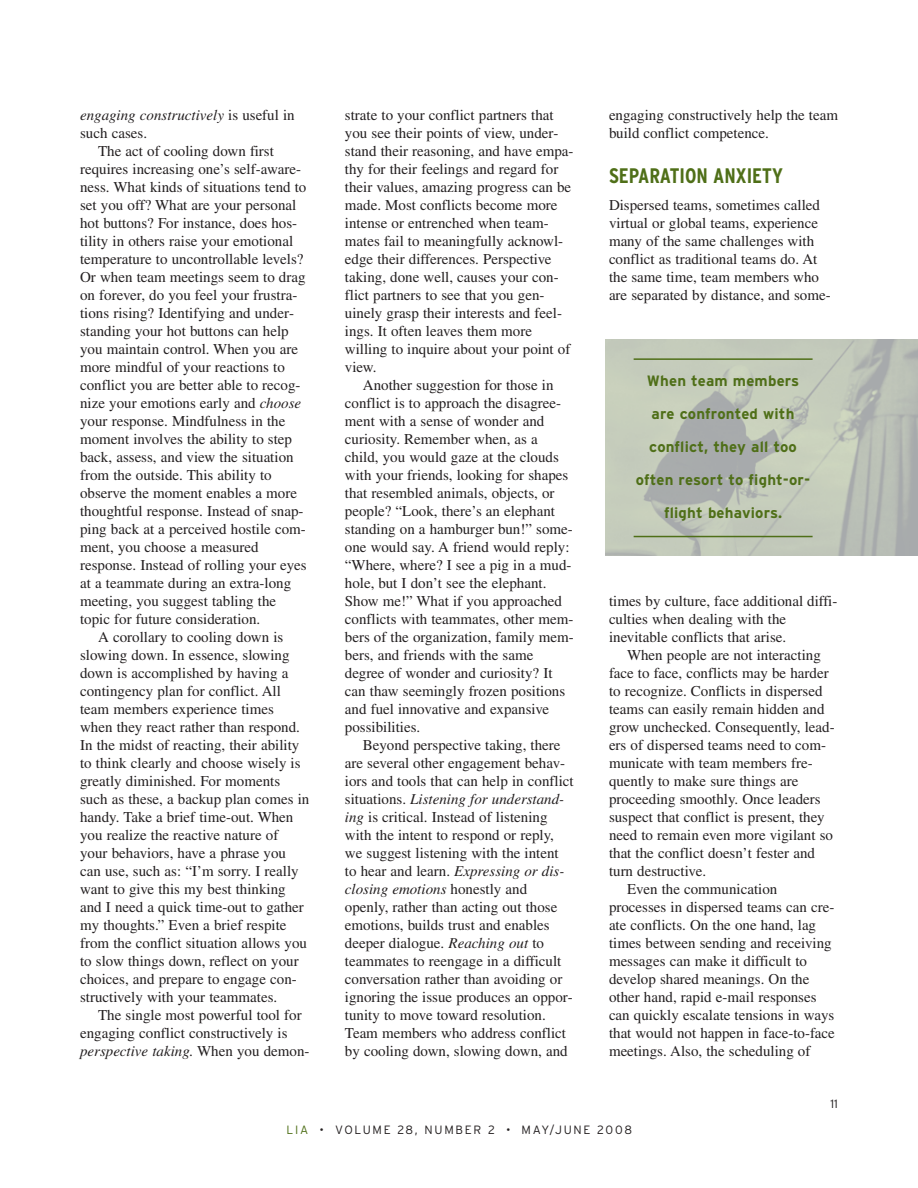
<style>
.page{position:relative;width:918px;height:1188px;background:#fff}
.page>*{position:absolute;margin:0;border:0;box-sizing:border-box;transform-origin:0 0}
.t1{font:700 condensed 21px "Interstate";color:#4f6f18}
.t2{font:15px/18px "Times";color:#231f20}
.t3{font:700 15px/33px "Interstate";letter-spacing:.015em;color:#4f6f18;text-align:center}
.t4{font:italic 15px/18px "Times";color:#231f20}
.t5{font:300 12px "Interstate";letter-spacing:.14em;color:#231f20}
.s1{font-style:normal}
.s2{font-style:italic}
.s3{color:#4f6f18}
</style>
<div class="page">
<img style="left:606px;top:339px;width:312px;height:217px">
<hr style="left:634px;top:358px;width:179px;height:2px;background:#4f6f18">
<hr style="left:634px;top:536px;width:179px;height:1px;background:#4f6f18">
<p class="t4" style="left:80px;top:107px;width:216px">engaging constructively <span class="s1">is useful in such cases.</span></p>
<p class="t2" style="left:98px;top:143px;width:177px">The act of cooling down first</p>
<p class="t2" style="left:80px;top:161px;width:223px">requires increasing one’s self-aware-</p>
<p class="t2" style="left:80px;top:179px;width:228px">ness. What kinds of situations tend to</p>
<p class="t2" style="left:80px;top:197px;width:218px">set you off? What are your personal</p>
<p class="t2" style="left:80px;top:215px;width:219px">hot buttons? For instance, does hos-</p>
<p class="t2" style="left:80px;top:233px;width:215px">tility in others raise your emotional</p>
<p class="t2" style="left:80px;top:251px;width:225px">temperature to uncontrollable levels?</p>
<p class="t2" style="left:80px;top:269px;width:227px">Or when team meetings seem to drag</p>
<p class="t2" style="left:80px;top:287px;width:219px">on forever, do you feel your frustra-</p>
<p class="t2" style="left:80px;top:305px;width:215px">tions rising? Identifying and under-</p>
<p class="t2" style="left:80px;top:323px;width:210px">standing your hot buttons can help</p>
<p class="t2" style="left:80px;top:341px;width:220px">you maintain control. When you are</p>
<p class="t2" style="left:80px;top:359px;width:206px">more mindful of your reactions to</p>
<p class="t2" style="left:80px;top:377px;width:222px">conflict you are better able to recog-</p>
<p class="t2" style="left:80px;top:395px;width:223px">nize your emotions early and <span class="s2">choose</span></p>
<p class="t2" style="left:80px;top:413px;width:207px">your response. Mindfulness in the</p>
<p class="t2" style="left:80px;top:431px;width:213px">moment involves the ability to step</p>
<p class="t2" style="left:80px;top:449px;width:215px">back, assess, and view the situation</p>
<p class="t2" style="left:80px;top:467px;width:193px">from the outside. This ability to</p>
<p class="t2" style="left:80px;top:485px;width:218px">observe the moment enables a more</p>
<p class="t2" style="left:80px;top:503px;width:225px">thoughtful response. Instead of snap-</p>
<p class="t2" style="left:80px;top:521px;width:227px">ping back at a perceived hostile com-</p>
<p class="t2" style="left:80px;top:539px;width:180px">ment, you choose a measured</p>
<p class="t2" style="left:80px;top:557px;width:228px">response. Instead of rolling your eyes</p>
<p class="t2" style="left:80px;top:575px;width:213px">at a teammate during an extra-long</p>
<p class="t2" style="left:80px;top:593px;width:198px">meeting, you suggest tabling the</p>
<p class="t2" style="left:80px;top:611px;width:182px">topic for future consideration.</p>
<p class="t2" style="left:98px;top:629px;width:187px">A corollary to cooling down is</p>
<p class="t2" style="left:80px;top:647px;width:211px">slowing down. In essence, slowing</p>
<p class="t2" style="left:80px;top:665px;width:210px">down is accomplished by having a</p>
<p class="t2" style="left:80px;top:683px;width:202px">contingency plan for conflict. All</p>
<p class="t2" style="left:80px;top:701px;width:195px">team members experience times</p>
<p class="t2" style="left:80px;top:719px;width:221px">when they react rather than respond.</p>
<p class="t2" style="left:80px;top:737px;width:221px">In the midst of reacting, their ability</p>
<p class="t2" style="left:80px;top:755px;width:222px">to think clearly and choose wisely is</p>
<p class="t2" style="left:80px;top:773px;width:202px">greatly diminished. For moments</p>
<p class="t2" style="left:80px;top:791px;width:231px">such as these, a backup plan comes in</p>
<p class="t2" style="left:80px;top:809px;width:215px">handy. Take a brief time-out. When</p>
<p class="t2" style="left:80px;top:827px;width:200px">you realize the reactive nature of</p>
<p class="t2" style="left:80px;top:845px;width:207px">your behaviors, have a phrase you</p>
<p class="t2" style="left:80px;top:863px;width:220px">can use, such as: “I’m sorry. I really</p>
<p class="t2" style="left:80px;top:881px;width:207px">want to give this my best thinking</p>
<p class="t2" style="left:80px;top:899px;width:225px">and I need a quick time-out to gather</p>
<p class="t2" style="left:80px;top:917px;width:208px">my thoughts.” Even a brief respite</p>
<p class="t2" style="left:80px;top:935px;width:228px">from the conflict situation allows you</p>
<p class="t2" style="left:80px;top:953px;width:220px">to slow things down, reflect on your</p>
<p class="t2" style="left:80px;top:971px;width:218px">choices, and prepare to engage con-</p>
<p class="t2" style="left:80px;top:989px;width:199px">structively with your teammates.</p>
<p class="t2" style="left:98px;top:1007px;width:205px">The single most powerful tool for</p>
<p class="t2" style="left:80px;top:1025px;width:209px">engaging conflict constructively is</p>
<p class="t4" style="left:80px;top:1043px;width:231px">perspective taking. <span class="s1">When you demon-</span></p>
<p class="t2" style="left:345px;top:107px;width:230px">strate to your conflict partners that you see their points of view, under&shy;stand their reasoning, and have empa&shy;thy for their feelings and regard for their values, amazing progress can be made. Most conflicts become more intense or entrenched when team&shy;mates fail to meaningfully acknowl&shy;edge their differences. Perspective taking, done well, causes your con&shy;flict partners to see that you gen&shy;uinely grasp their interests and feel&shy;ings. It often leaves them more willing to inquire about your point of view.</p>
<p class="t2" style="left:345px;top:377px;width:230px;text-indent:18px">Another suggestion for those in conflict is to approach the disagree&shy;ment with a sense of wonder and curiosity. Remember when, as a child, you would gaze at the clouds with your friends, looking for shapes that resembled animals, objects, or people? “Look, there’s an elephant standing on a hamburger bun!” some&shy;one would say. A friend would reply: “Where, where? I see a pig in a mud&shy;hole, but I don’t see the elephant.<br>Show me!” What if you approached conflicts with teammates, other mem&shy;bers of the organization, family mem&shy;bers, and friends with the same degree of wonder and curiosity? It can thaw seemingly frozen positions and fuel innovative and expansive possibilities.</p>
<p class="t2" style="left:345px;top:737px;width:230px;text-indent:18px">Beyond perspective taking, there are several other engagement behav&shy;iors and tools that can help in conflict situations. <span class="s2">Listening for understand&shy;ing</span> is critical. Instead of listening with the intent to respond or reply, we suggest listening with the intent to hear and learn. <span class="s2">Expressing or dis&shy;closing emotions</span> honestly and openly, rather than acting out those emotions, builds trust and enables deeper dialogue. <span class="s2">Reaching out</span> to teammates to reengage in a difficult conversation rather than avoiding or ignoring the issue produces an oppor&shy;tunity to move toward resolution.<br>Team members who address conflict by cooling down, slowing down, and</p>
<p class="t2" style="left:609px;top:107px;width:231px">engaging constructively help the team build conflict competence.</p>
<h1 class="t1" style="left:609px;top:168px;width:175px">SEPARATION ANXIETY</h1>
<p class="t2" style="left:609px;top:197px;width:223px">Dispersed teams, sometimes called virtual or global teams, experience many of the same challenges with conflict as traditional teams do. At the same time, team members who are separated by distance, and some-</p>
<p class="t3" style="left:647px;top:365px;width:154px">When team members</p>
<p class="t3" style="left:652px;top:398px;width:144px">are confronted with</p>
<p class="t3" style="left:649px;top:431px;width:149px">conflict, they all too</p>
<p class="t3" style="left:636px;top:464px;width:176px">often resort to fight-or&shy;flight behaviors.</p>
<p class="t2" style="left:609px;top:593px;width:230px">times by culture, face additional diffi&shy;culties when dealing with the inevitable conflicts that arise.</p>
<p class="t2" style="left:627px;top:647px;width:195px">When people are not interacting</p>
<p class="t2" style="left:609px;top:665px;width:221px">face to face, conflicts may be harder</p>
<p class="t2" style="left:609px;top:683px;width:215px">to recognize. Conflicts in dispersed</p>
<p class="t2" style="left:609px;top:701px;width:217px">teams can easily remain hidden and</p>
<p class="t2" style="left:609px;top:719px;width:227px">grow unchecked. Consequently, lead-</p>
<p class="t2" style="left:609px;top:737px;width:219px">ers of dispersed teams need to com-</p>
<p class="t2" style="left:609px;top:755px;width:205px">municate with team members fre-</p>
<p class="t2" style="left:609px;top:773px;width:191px">quently to make sure things are</p>
<p class="t2" style="left:609px;top:791px;width:213px">proceeding smoothly. Once leaders</p>
<p class="t2" style="left:609px;top:809px;width:217px">suspect that conflict is present, they</p>
<p class="t2" style="left:609px;top:827px;width:226px">need to remain even more vigilant so</p>
<p class="t2" style="left:609px;top:845px;width:208px">that the conflict doesn’t fester and</p>
<p class="t2" style="left:609px;top:863px;width:99px">turn destructive.</p>
<p class="t2" style="left:627px;top:881px;width:152px">Even the communication</p>
<p class="t2" style="left:609px;top:899px;width:227px">processes in dispersed teams can cre-</p>
<p class="t2" style="left:609px;top:917px;width:209px">ate conflicts. On the one hand, lag</p>
<p class="t2" style="left:609px;top:935px;width:224px">times between sending and receiving</p>
<p class="t2" style="left:609px;top:953px;width:200px">messages can make it difficult to</p>
<p class="t2" style="left:609px;top:971px;width:202px">develop shared meanings. On the</p>
<p class="t2" style="left:609px;top:989px;width:209px">other hand, rapid e-mail responses</p>
<p class="t2" style="left:609px;top:1007px;width:227px">can quickly escalate tensions in ways</p>
<p class="t2" style="left:609px;top:1025px;width:227px">that would not happen in face-to-face</p>
<p class="t2" style="left:609px;top:1043px;width:203px">meetings. Also, the scheduling of</p>
<p class="t5" style="left:830px;top:1099px;width:9px">11</p>
<p class="t5" style="left:287px;top:1125px;width:347px"><span class="s3">LIA</span> • VOLUME 28, NUMBER 2 • MAY/JUNE 2008</p>
</div>
